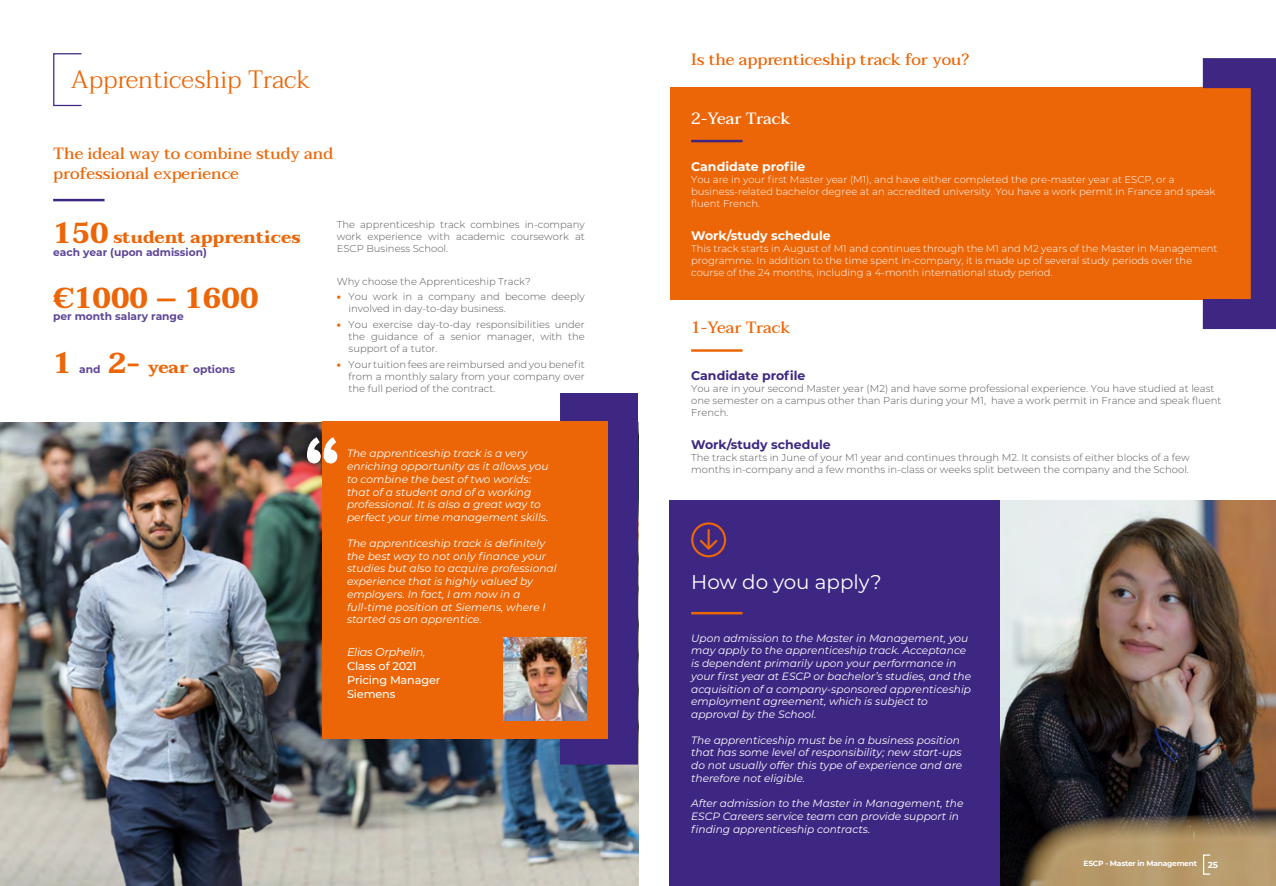
<style>
.page{position:relative;width:1276px;height:886px;background:#fff}
.page>*{position:absolute;margin:0;border:0;box-sizing:border-box;transform-origin:0 0}
.t1{font:700 28.75px "Taviraj";color:#ec6608}
.t2{font:300 25px "Taviraj";color:#ec6608}
.t3{font:19.88px "Montserrat";color:#fff}
.t4{font:700 17.5px "Taviraj";color:#ec6608}
.t5{font:500 16.25px/19.5px "Taviraj";color:#ec6608}
.t6{font:500 16.25px "Taviraj";color:#fff}
.t7{font:700 12.5px "Montserrat";color:#fff}
.t8{font:700 12.5px "Montserrat";color:#3d2783}
.t9{font:500 11.25px/13.8px "Montserrat";letter-spacing:-.01em;color:#fff}
.t10{font:italic 11.25px "Montserrat";letter-spacing:-.02em;color:#fff}
.t11{font:italic 10.62px/12.8px "Montserrat";color:#fff}
.t12{font:700 10.62px "Montserrat";color:#5e4696}
.t13{font:300 10px/12px "Montserrat";color:#575756;text-align:justify}
.t14{font:300 10px/12px "Montserrat";color:#fff}
.t15{font:700 7.5px "Montserrat";letter-spacing:-.03em;color:#fff}
.s1{font-size:28.75px}
.s2{font-weight:900;color:#ec6608}
.s3{font-family:"Taviraj";font-size:28.75px;color:#ec6608}
.s4{font-family:"Taviraj";font-size:17.5px;color:#ec6608}
.s5{font-size:8.75px}
</style>
<div class="page">
<div style="left:53px;top:53px;width:29px;height:53px;border:1px solid #3d2783"></div>
<hr style="left:53px;top:199px;width:52px;height:2px;background:#3d2783">
<img style="left:0;top:422px;width:638px;height:464px">
<div style="left:545px;top:393px;width:93px;height:371px;border:30px solid #3d2783"></div>
<div style="left:322px;top:422px;width:286px;height:317px;background:#ec6608"></div>
<svg style="left:307px;top:437px;width:30px;height:26px"></svg>
<img style="left:503px;top:637px;width:83px;height:84px">
<div style="left:670px;top:500px;width:331px;height:386px;background:#3d2783"></div>
<svg style="left:691px;top:522px;width:35px;height:35px"></svg>
<hr style="left:691px;top:612px;width:51px;height:2px;background:#ec6608">
<div style="left:670px;top:87px;width:581px;height:213px;background:#ec6608"></div>
<hr style="left:691px;top:140px;width:51px;height:2px;background:#3d2783">
<hr style="left:691px;top:349px;width:51px;height:3px;background:#ec6608">
<svg style="left:1202px;top:58px;width:74px;height:271px"></svg>
<img style="left:1001px;top:500px;width:275px;height:386px">
<div style="left:1203px;top:854px;width:7px;height:21px;border:1px solid #fff"></div>
<h2 class="t2" style="left:71px;top:61px;width:241px">Apprenticeship Track</h2>
<h3 class="t5" style="left:53px;top:144px;width:282px">The ideal way to combine study and professional experience</h3>
<h3 class="t4" style="left:53px;top:227px;width:249px"><span class="s1">150</span> student apprentices</h3>
<p class="t12" style="left:53px;top:245px;width:155px">each year (upon admission)</p>
<h1 class="t1" style="left:53px;top:281px;width:207px">€1000 – 1600</h1>
<p class="t12" style="left:53px;top:309px;width:132px">per month salary range</p>
<h1 class="t1" style="left:53px;top:346px;width:20px">1</h1>
<p class="t13" style="left:337px;top:218px;width:250px">The apprenticeship track combines in-company work experience with academic coursework at ESCP Business School.</p>
<p class="t13" style="left:337px;top:275px;width:196px">Why choose the Apprenticeship Track?</p>
<p class="t13" style="left:348px;top:291px;width:238px;text-indent:-12px"><span class="s2">•</span> You work in a company and become deeply involved in day-to-day business.</p>
<p class="t13" style="left:348px;top:318px;width:238px;text-indent:-12px"><span class="s2">•</span> You exercise day-to-day responsibilities under the guidance of a senior manager, with the support of a tutor.</p>
<p class="t13" style="left:348px;top:358px;width:238px;text-indent:-12px"><span class="s2">•</span> Your tuition fees are reimbursed and you benefit from a monthly salary from your company over the full period of the contract.</p>
<p class="t12" style="left:108px;top:362px;width:128px"><span class="s3">2-</span> <span class="s4">year</span> options</p>
<p class="t12" style="left:79px;top:362px;width:23px">and</p>
<p class="t11" style="left:347px;top:447px;width:203px">The apprenticeship track is a very enriching opportunity as it allows you to combine the best of two worlds: that of a student and of a working professional. It is also a great way to perfect your time management skills.</p>
<p class="t11" style="left:347px;top:536px;width:211px">The apprenticeship track is definitely the best way to not only finance your studies but also to acquire professional experience that is highly valued by employers. In fact, I am now in a full-time position at Siemens, where I started as an apprentice.</p>
<p class="t10" style="left:347px;top:645px;width:80px">Elias Orphelin,</p>
<p class="t9" style="left:347px;top:659px;width:95px">Class of 2021<br>Pricing Manager<br>Siemens</p>
<h3 class="t5" style="left:691px;top:50px;width:280px">Is the apprenticeship track for you?</h3>
<h3 class="t6" style="left:691px;top:105px;width:101px">2-Year Track</h3>
<p class="t7" style="left:691px;top:157px;width:116px">Candidate profile</p>
<p class="t14" style="left:691px;top:173px;width:526px">You are in your first Master year (M1), and have either completed the pre-master year at ESCP, or a business-related bachelor degree at an accredited university. You have a work permit in France and speak fluent French.</p>
<p class="t7" style="left:691px;top:226px;width:141px">Work/study schedule</p>
<p class="t14" style="left:691px;top:242px;width:528px">This track starts in August of M1 and continues through the M1 and M2 years of the Master in Management programme. In addition to the time spent in-company, it is made up of several study periods over the course of the 24 months, including a 4-month international study period.</p>
<h3 class="t5" style="left:691px;top:318px;width:101px">1-Year Track</h3>
<p class="t8" style="left:691px;top:367px;width:116px">Candidate profile</p>
<p class="t13" style="left:691px;top:382px;width:532px;text-align:left">You are in your second Master year (M2) and have some professional experience. You have studied at least one semester on a campus other than Paris during your M1, have a work permit in France and speak fluent<br>French.</p>
<p class="t8" style="left:691px;top:436px;width:141px">Work/study schedule</p>
<p class="t13" style="left:691px;top:451px;width:500px">The track starts in June of your M1 year and continues through M2. It consists of either blocks of a few months in-company and a few months in-class or weeks split between the company and the School.</p>
<h3 class="t3" style="left:691px;top:569px;width:192px">How do you apply?</h3>
<p class="t11" style="left:691px;top:631px;width:281px">Upon admission to the Master in Management, you may apply to the apprenticeship track. Acceptance is dependent primarily upon your performance in your first year at ESCP or bachelor’s studies, and the acquisition of a company-sponsored apprenticeship employment agreement, which is subject to approval by the School.</p>
<p class="t11" style="left:691px;top:733px;width:273px">The apprenticeship must be in a business position that has some level of responsibility; new start-ups do not usually offer this type of experience and are therefore not eligible.</p>
<p class="t11" style="left:691px;top:797px;width:274px">After admission to the Master in Management, the<br>ESCP Careers service team can provide support in finding apprenticeship contracts.</p>
<p class="t15" style="left:1083px;top:858px;width:136px">ESCP - Master in Management <span class="s5">25</span></p>
</div>
